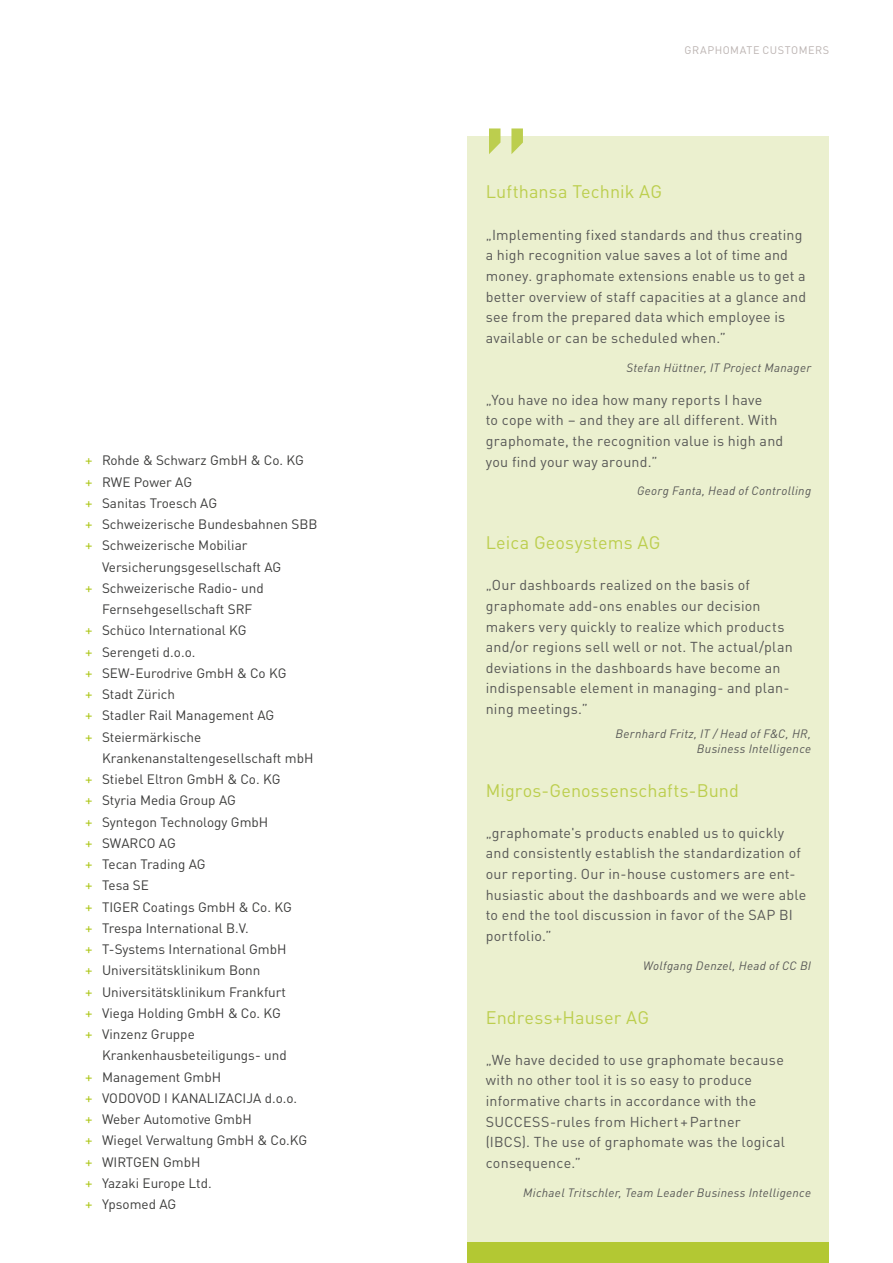
<style>
.page{position:relative;width:893px;height:1263px;background:#fff}
.page>*{position:absolute;margin:0;border:0;box-sizing:border-box;transform-origin:0 0}
.t1{font:147.9px "DINOT";color:#bcce4e;scale:.89 1}
.t2{font:18px "DINOT";letter-spacing:.005em;color:#bcce4e}
.t3{font:14.25px/20.7px "DINOT";letter-spacing:.015em;color:#575756}
.t4{font:13.5px "DINOT";color:#3c3c3b}
.t5{font:italic 12px/15px "DINOT";letter-spacing:.025em;color:#575756;text-align:right}
.t6{font:10.8px "DINOT";letter-spacing:.045em;color:#bbb3b1}
.s1{font-size:14.25px;color:#a9c30c}
</style>
<div class="page">
<div style="left:468px;top:1242px;width:361px;height:21px;background:#b3c833"></div>
<div style="left:468px;top:137px;width:361px;height:1105px;background:#ebf0cf"></div>
<p class="t4" style="left:85px;top:450px;width:220px"><span class="s1">+</span> Rohde &amp; Schwarz GmbH &amp; Co. KG</p>
<p class="t4" style="left:85px;top:471px;width:109px"><span class="s1">+</span> RWE Power AG</p>
<p class="t4" style="left:85px;top:493px;width:134px"><span class="s1">+</span> Sanitas Troesch AG</p>
<p class="t4" style="left:85px;top:514px;width:234px"><span class="s1">+</span> Schweizerische Bundesbahnen SBB</p>
<p class="t4" style="left:85px;top:535px;width:164px"><span class="s1">+</span> Schweizerische Mobiliar</p>
<p class="t4" style="left:102px;top:556px;width:181px">Versicherungsgesellschaft AG</p>
<p class="t4" style="left:85px;top:578px;width:180px"><span class="s1">+</span> Schweizerische Radio- und</p>
<p class="t4" style="left:102px;top:599px;width:152px">Fernsehgesellschaft SRF</p>
<p class="t4" style="left:85px;top:620px;width:163px"><span class="s1">+</span> Schüco International KG</p>
<p class="t4" style="left:85px;top:641px;width:112px"><span class="s1">+</span> Serengeti d.o.o.</p>
<p class="t4" style="left:85px;top:663px;width:203px"><span class="s1">+</span> SEW-Eurodrive GmbH &amp; Co KG</p>
<p class="t4" style="left:85px;top:684px;width:92px"><span class="s1">+</span> Stadt Zürich</p>
<p class="t4" style="left:85px;top:705px;width:191px"><span class="s1">+</span> Stadler Rail Management AG</p>
<p class="t4" style="left:85px;top:726px;width:118px"><span class="s1">+</span> Steiermärkische</p>
<p class="t4" style="left:102px;top:748px;width:213px">Krankenanstaltengesellschaft mbH</p>
<p class="t4" style="left:85px;top:769px;width:197px"><span class="s1">+</span> Stiebel Eltron GmbH &amp; Co. KG</p>
<p class="t4" style="left:85px;top:790px;width:152px"><span class="s1">+</span> Styria Media Group AG</p>
<p class="t4" style="left:85px;top:811px;width:185px"><span class="s1">+</span> Syntegon Technology GmbH</p>
<p class="t4" style="left:85px;top:833px;width:92px"><span class="s1">+</span> SWARCO AG</p>
<p class="t4" style="left:85px;top:854px;width:122px"><span class="s1">+</span> Tecan Trading AG</p>
<p class="t4" style="left:85px;top:875px;width:65px"><span class="s1">+</span> Tesa SE</p>
<p class="t4" style="left:85px;top:896px;width:208px"><span class="s1">+</span> TIGER Coatings GmbH &amp; Co. KG</p>
<p class="t4" style="left:85px;top:918px;width:165px"><span class="s1">+</span> Trespa International B.V.</p>
<p class="t4" style="left:85px;top:939px;width:203px"><span class="s1">+</span> T-Systems International GmbH</p>
<p class="t4" style="left:85px;top:960px;width:177px"><span class="s1">+</span> Universitätsklinikum Bonn</p>
<p class="t4" style="left:85px;top:981px;width:203px"><span class="s1">+</span> Universitätsklinikum Frankfurt</p>
<p class="t4" style="left:85px;top:1003px;width:197px"><span class="s1">+</span> Viega Holding GmbH &amp; Co. KG</p>
<p class="t4" style="left:85px;top:1024px;width:111px"><span class="s1">+</span> Vinzenz Gruppe</p>
<p class="t4" style="left:102px;top:1045px;width:186px">Krankenhausbeteiligungs- und</p>
<p class="t4" style="left:85px;top:1066px;width:138px"><span class="s1">+</span> Management GmbH</p>
<p class="t4" style="left:85px;top:1088px;width:214px"><span class="s1">+</span> VODOVOD I KANALIZACIJA d.o.o.</p>
<p class="t4" style="left:85px;top:1109px;width:168px"><span class="s1">+</span> Weber Automotive GmbH</p>
<p class="t4" style="left:85px;top:1130px;width:224px"><span class="s1">+</span> Wiegel Verwaltung GmbH &amp; Co.KG</p>
<p class="t4" style="left:85px;top:1151px;width:117px"><span class="s1">+</span> WIRTGEN GmbH</p>
<p class="t4" style="left:85px;top:1173px;width:128px"><span class="s1">+</span> Yazaki Europe Ltd.</p>
<p class="t4" style="left:85px;top:1194px;width:93px"><span class="s1">+</span> Ypsomed AG</p>
<p class="t6" style="left:684px;top:42px;width:146px">GRAPHOMATE CUSTOMERS</p>
<h1 class="t1" style="left:477px;top:-25px;width:66px">„</h1>
<p class="t2" style="left:486px;top:178px;width:178px">Lufthansa Technik AG</p>
<p class="t3" style="left:486px;top:223px;width:322px">„Implementing fixed standards and thus creating a high recognition value saves a lot of time and money. graphomate extensions enable us to get a better overview of staff capacities at a glance and see from the prepared data which employee is available or can be scheduled when.”</p>
<p class="t5" style="left:627px;top:359px;width:186px">Stefan Hüttner, IT Project Manager</p>
<p class="t3" style="left:486px;top:388px;width:299px">„You have no idea how many reports I have<br>to cope with – and they are all different. With graphomate, the recognition value is high and you find your way around.”</p>
<p class="t5" style="left:637px;top:482px;width:176px">Georg Fanta, Head of Controlling</p>
<p class="t2" style="left:486px;top:529px;width:176px">Leica Geosystems AG</p>
<p class="t3" style="left:486px;top:574px;width:308px">„Our dashboards realized on the basis of graphomate add-ons enables our decision makers very quickly to realize which products and/or regions sell well or not. The actual/plan deviations in the dashboards have become an indispensable element in managing- and plan&shy;ning meetings.”</p>
<p class="t5" style="left:615px;top:725px;width:197px">Bernhard Fritz, IT / Head of F&amp;C, HR,<br>Business Intelligence</p>
<p class="t2" style="left:486px;top:776px;width:255px">Migros-Genossenschafts-Bund</p>
<p class="t3" style="left:486px;top:821px;width:322px">„graphomate's products enabled us to quickly and consistently establish the standardization of our reporting. Our in-house customers are ent&shy;husiastic about the dashboards and we were able to end the tool discussion in favor of the SAP BI portfolio.”</p>
<p class="t5" style="left:643px;top:957px;width:169px">Wolfgang Denzel, Head of CC BI</p>
<p class="t2" style="left:486px;top:1003px;width:165px">Endress+Hauser AG</p>
<p class="t3" style="left:486px;top:1048px;width:301px">„We have decided to use graphomate because with no other tool it is so easy to produce informative charts in accordance with the SUCCESS-rules from Hichert +Partner (IBCS). The use of graphomate was the logical consequence.”</p>
<p class="t5" style="left:523px;top:1184px;width:289px">Michael Tritschler, Team Leader Business Intelligence</p>
</div>
